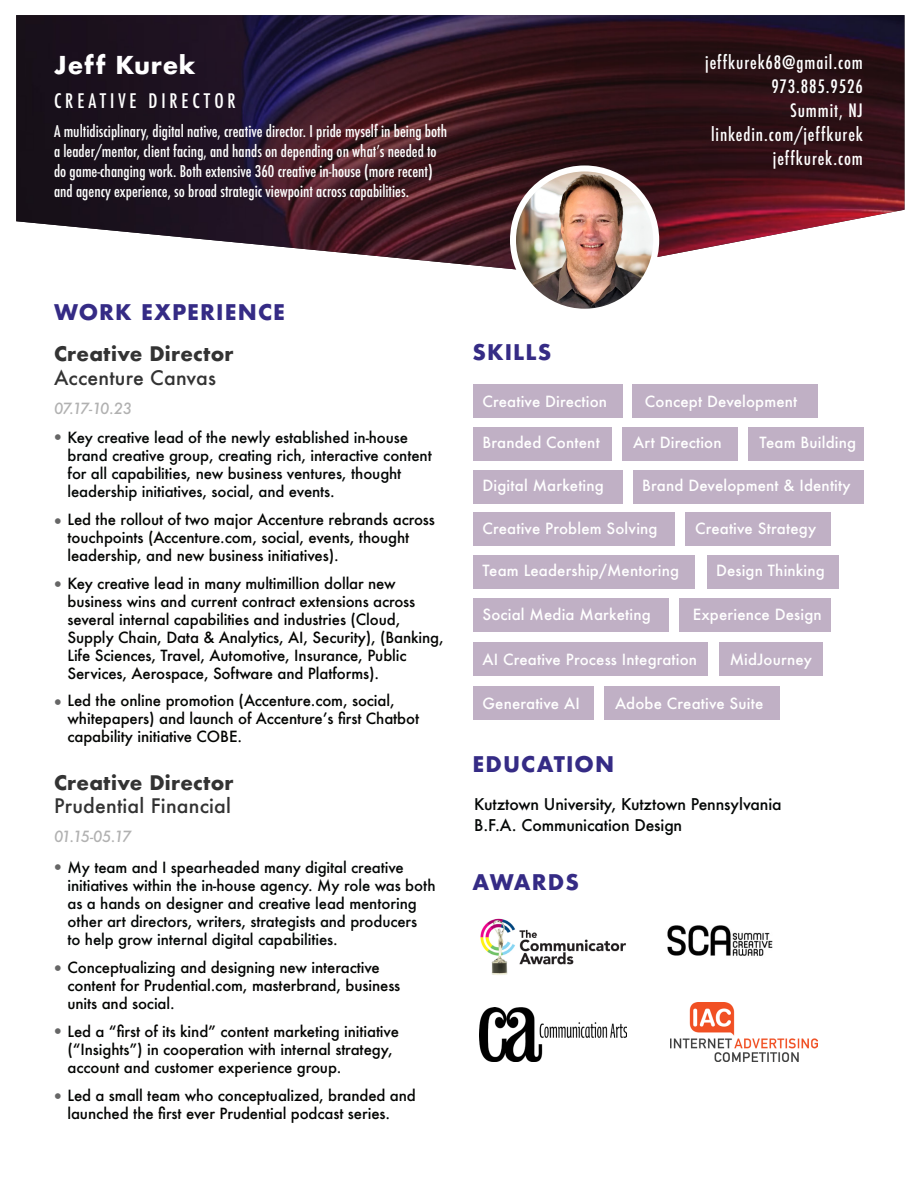
<style>
.page{position:relative;width:918px;height:1188px;background:#fff}
.page>*{position:absolute;margin:0;border:0;box-sizing:border-box;transform-origin:0 0}
.t1{font:700 24px "Futura";letter-spacing:.03em;color:#fff}
.t2{font:700 21px "Futura";letter-spacing:.05em;color:#352b85}
.t3{font:500 19.5px "Futura";letter-spacing:.01em;color:#333}
.t4{font:700 19.5px "Futura";letter-spacing:.01em;color:#333}
.t5{font:500 condensed 19.5px "Futura";letter-spacing:.2em;color:#fff}
.t6{font:500 condensed 18px "Futura";letter-spacing:.05em;color:#fff}
.t7{font:500 18px "Futura";color:#666}
.t8{font:500 condensed 15.75px/20.2px "Futura";color:#fff}
.t9{font:500 15.75px "Futura";letter-spacing:-.01em;color:#040706}
.t10{font:500 15px/18px "Futura";letter-spacing:-.01em;color:#040503}
.t11{font:500 15px/18px "Futura";letter-spacing:-.01em;color:#040706}
.t12{font:500 15px "Futura";letter-spacing:.01em;color:#fff}
.t13{font:italic 500 15px "Futura";letter-spacing:-.085em;color:#b1b1b1}
.s1{color:#040706}
</style>
<div class="page">
<img style="left:16px;top:15px;width:888px;height:255px">
<img style="left:513px;top:168px;width:143px;height:144px;border-radius:72px">
<div style="left:510px;top:165px;width:149px;height:150px;border:6px solid #fff;border-radius:50%"></div>
<div style="left:473px;top:384px;width:149px;height:34px;background:#c0b0c5"></div>
<div style="left:473px;top:513px;width:202px;height:33px;background:#c0b0c5"></div>
<div style="left:473px;top:687px;width:121px;height:33px;background:#c0b0c5"></div>
<div style="left:473px;top:643px;width:235px;height:33px;background:#c0b0c5"></div>
<div style="left:473px;top:427px;width:138px;height:33px;background:#c0b0c5"></div>
<div style="left:473px;top:556px;width:222px;height:33px;background:#c0b0c5"></div>
<div style="left:633px;top:470px;width:231px;height:33px;background:#c0b0c5"></div>
<div style="left:680px;top:599px;width:151px;height:33px;background:#c0b0c5"></div>
<div style="left:632px;top:384px;width:186px;height:34px;background:#c0b0c5"></div>
<div style="left:686px;top:513px;width:145px;height:33px;background:#c0b0c5"></div>
<div style="left:604px;top:687px;width:176px;height:33px;background:#c0b0c5"></div>
<div style="left:719px;top:643px;width:103px;height:33px;background:#c0b0c5"></div>
<div style="left:622px;top:427px;width:116px;height:33px;background:#c0b0c5"></div>
<div style="left:749px;top:427px;width:115px;height:33px;background:#c0b0c5"></div>
<div style="left:708px;top:556px;width:131px;height:33px;background:#c0b0c5"></div>
<div style="left:473px;top:470px;width:149px;height:33px;background:#c0b0c5"></div>
<div style="left:473px;top:599px;width:196px;height:33px;background:#c0b0c5"></div>
<img style="left:480px;top:918px;width:146px;height:57px">
<img style="left:479px;top:1007px;width:148px;height:54px">
<img style="left:670px;top:1003px;width:148px;height:59px">
<img style="left:667px;top:925px;width:106px;height:31px">
<p class="t1" style="left:54px;top:48px;width:143px">Jeff Kurek</p>
<p class="t5" style="left:54px;top:88px;width:183px">CREATIVE DIRECTOR</p>
<p class="t8" style="left:54px;top:121px;width:395px">A multidisciplinary, digital native, creative director. I pride myself in being both a leader/mentor, client facing, and hands on depending on what’s needed to do game-changing work. Both extensive 360 creative in-house (more recent) and agency experience, so broad strategic viewpoint across capabilities.</p>
<p class="t6" style="left:705px;top:51px;width:159px">jeffkurek68@gmail.com</p>
<p class="t6" style="left:771px;top:75px;width:93px">973.885.9526</p>
<p class="t6" style="left:790px;top:99px;width:74px">Summit, NJ</p>
<p class="t6" style="left:711px;top:123px;width:153px">linkedin.com/jeffkurek</p>
<p class="t6" style="left:773px;top:147px;width:92px">jeffkurek.com</p>
<p class="t2" style="left:54px;top:297px;width:233px">WORK EXPERIENCE</p>
<p class="t4" style="left:54px;top:340px;width:181px">Creative Director</p>
<p class="t3" style="left:54px;top:364px;width:164px">Accenture Canvas</p>
<p class="t13" style="left:54px;top:398px;width:80px">07.17-10.23</p>
<p class="t11" style="left:68px;top:428px;width:366px">Key creative lead of the newly established in-house brand creative group, creating rich, interactive content for all capabilities, new business ventures, thought leadership initiatives, social, and events.</p>
<p class="t7" style="left:51px;top:425px;width:15px">•</p>
<p class="t10" style="left:68px;top:510px;width:369px">Led the rollout of two major Accenture rebrands across touchpoints (Accenture.com, social, events, thought leadership, and new business initiatives).</p>
<p class="t10" style="left:68px;top:575px;width:378px">Key creative lead in many multimillion dollar new business wins and current contract extensions across several internal capabilities and industries (Cloud, Supply Chain, Data &amp; Analytics, AI, Security), (Banking, Life Sciences, Travel, Automotive, Insurance, Public Services, Aerospace, Software and Platforms).</p>
<p class="t10" style="left:68px;top:692px;width:353px">Led the online promotion (Accenture.com, social, whitepapers) and launch of Accenture’s first Chatbot capability initiative COBE.</p>
<p class="t7" style="left:51px;top:509px;width:15px">•</p>
<p class="t7" style="left:51px;top:572px;width:15px">•</p>
<p class="t7" style="left:51px;top:690px;width:15px">•</p>
<p class="t4" style="left:54px;top:768px;width:181px">Creative Director</p>
<p class="t3" style="left:54px;top:792px;width:178px">Prudential Financial</p>
<p class="t13" style="left:54px;top:826px;width:79px">01.15-05.17</p>
<p class="t11" style="left:68px;top:858px;width:370px">My team and I spearheaded many digital creative initiatives within the in-house agency. My role was both as a hands on designer and creative lead mentoring other art directors, writers, strategists and producers<br>to help grow internal digital capabilities.</p>
<p class="t10" style="left:68px;top:958px;width:334px">Conceptualizing and designing new interactive content for Prudential.com, masterbrand, business units and social<span class="s1">.</span></p>
<p class="t10" style="left:68px;top:1022px;width:333px">Led a “first of its kind” content marketing initiative (“Insights”) in cooperation with internal strategy, account and customer experience group<span class="s1">.</span></p>
<p class="t10" style="left:68px;top:1086px;width:350px">Led a small team who conceptualized, branded and launched the first ever Prudential podcast series<span class="s1">.</span></p>
<p class="t7" style="left:51px;top:855px;width:15px">•</p>
<p class="t7" style="left:51px;top:956px;width:15px">•</p>
<p class="t7" style="left:51px;top:1019px;width:15px">•</p>
<p class="t7" style="left:51px;top:1084px;width:15px">•</p>
<p class="t2" style="left:472px;top:336px;width:81px">SKILLS</p>
<p class="t12" style="left:483px;top:391px;width:126px">Creative Direction</p>
<p class="t12" style="left:483px;top:432px;width:119px">Branded Content</p>
<p class="t12" style="left:483px;top:476px;width:123px">Digital Marketing</p>
<p class="t12" style="left:645px;top:391px;width:154px">Concept Development</p>
<p class="t12" style="left:759px;top:432px;width:98px">Team Building</p>
<p class="t12" style="left:633px;top:432px;width:90px">Art Direction</p>
<p class="t12" style="left:642px;top:476px;width:210px">Brand Development &amp; Identity</p>
<p class="t12" style="left:483px;top:518px;width:177px">Creative Problem Solving</p>
<p class="t12" style="left:483px;top:560px;width:198px">Team Leadership/Mentoring</p>
<p class="t12" style="left:716px;top:560px;width:110px">Design Thinking</p>
<p class="t12" style="left:695px;top:518px;width:123px">Creative Strategy</p>
<p class="t12" style="left:483px;top:604px;width:170px">Social Media Marketing</p>
<p class="t12" style="left:693px;top:604px;width:130px">Experience Design</p>
<p class="t12" style="left:730px;top:649px;width:84px">MidJourney</p>
<p class="t12" style="left:483px;top:649px;width:216px">AI Creative Process Integration</p>
<p class="t12" style="left:615px;top:693px;width:150px">Adobe Creative Suite</p>
<p class="t12" style="left:483px;top:693px;width:99px">Generative AI</p>
<p class="t2" style="left:472px;top:749px;width:143px">EDUCATION</p>
<p class="t9" style="left:474px;top:793px;width:309px">Kutztown University, Kutztown Pennsylvania</p>
<p class="t9" style="left:474px;top:814px;width:210px">B.F.A. Communication Design</p>
<p class="t2" style="left:472px;top:867px;width:108px">AWARDS</p>
</div>
